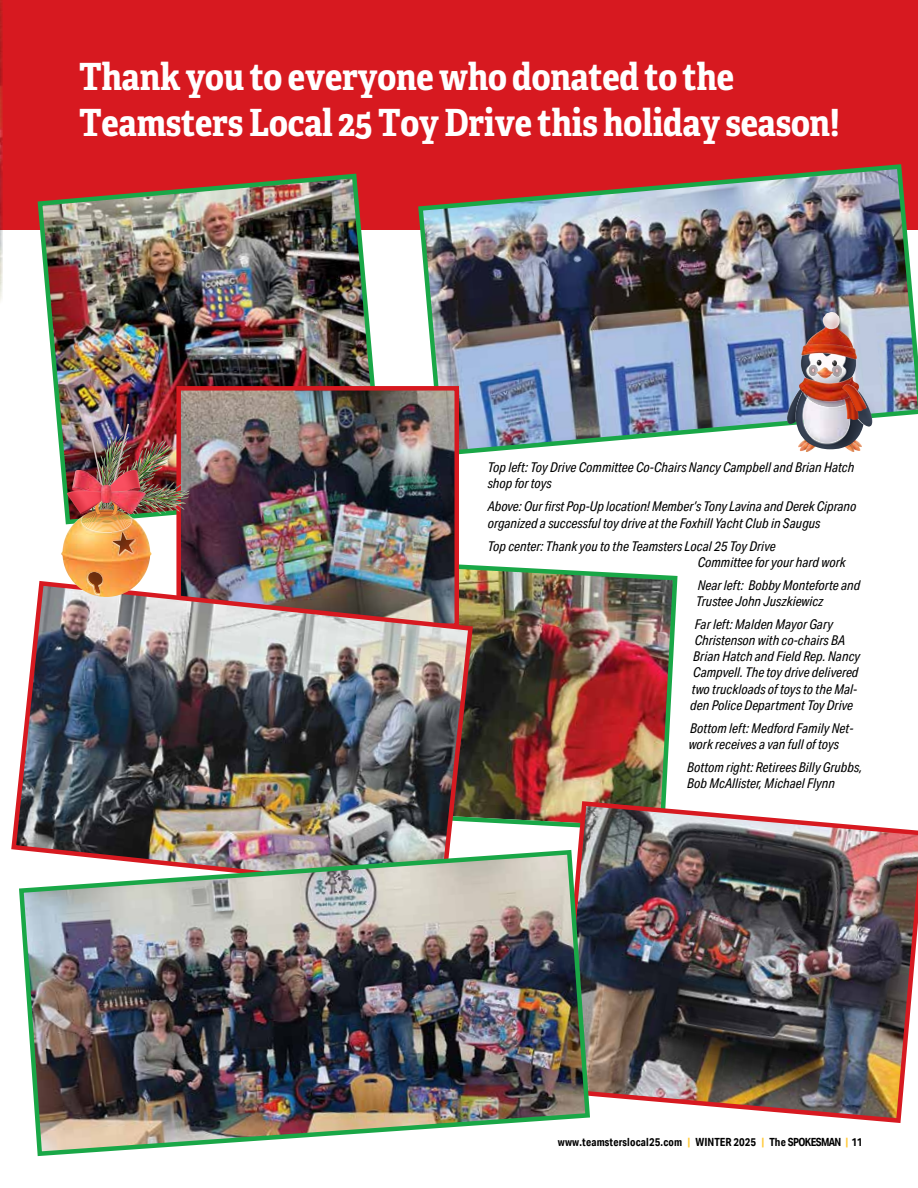
<style>
.page{position:relative;width:918px;height:1188px;background:#fff}
.page>*{position:absolute;margin:0;border:0;box-sizing:border-box;transform-origin:0 0}
.t1{font:700 37.5px/46.5px "Adelle Condensed";letter-spacing:-.005em;color:#fff}
.t2{font:italic 13.5px/16.2px "Aktiv Grotesk Cd";color:#000}
.t3{font:700 11.25px "Aktiv Grotesk Cd";letter-spacing:.015em;color:#000}
.s1{color:#ffca38}
</style>
<div class="page">
<div style="left:0;top:0;width:918px;height:230px;background:#d71920"></div>
<img style="left:0;top:0;width:3px;height:301px">
<img style="left:459px;top:564px;width:219px;height:263px">
<img style="left:37px;top:173px;width:338px;height:344px">
<img style="left:418px;top:164px;width:500px;height:291px">
<svg style="left:798px;top:449px;width:20px;height:3px"></svg>
<svg style="left:842px;top:449px;width:20px;height:3px"></svg>
<img style="left:786px;top:382px;width:10px;height:42px">
<img style="left:796px;top:337px;width:67px;height:112px">
<img style="left:803px;top:360px;width:48px;height:83px">
<img style="left:846px;top:382px;width:26px;height:45px">
<img style="left:807px;top:402px;width:34px;height:5px">
<img style="left:808px;top:405px;width:33px;height:1px">
<img style="left:808px;top:404px;width:33px;height:1px">
<img style="left:808px;top:402px;width:12px;height:1px">
<svg style="left:820px;top:402px;width:21px;height:2px"></svg>
<img style="left:841px;top:402px;width:18px;height:18px">
<img style="left:798px;top:376px;width:61px;height:26px">
<img style="left:842px;top:384px;width:25px;height:27px">
<svg style="left:809px;top:360px;width:33px;height:18px"></svg>
<img style="left:816px;top:367px;width:18px;height:9px">
<img style="left:804px;top:321px;width:49px;height:23px">
<img style="left:823px;top:312px;width:17px;height:17px">
<img style="left:801px;top:344px;width:56px;height:16px">
<img style="left:554px;top:799px;width:364px;height:324px">
<img style="left:181px;top:391px;width:273px;height:187px">
<div style="left:176px;top:386px;width:283px;height:242px;border:4px solid #d71920"></div>
<img style="left:11px;top:578px;width:464px;height:272px">
<img style="left:17px;top:848px;width:575px;height:309px">
<img style="left:183px;top:491px;width:2px;height:19px">
<img style="left:184px;top:493px;width:6px;height:7px">
<img style="left:183px;top:498px;width:3px;height:6px">
<img style="left:61px;top:509px;width:91px;height:88px">
<svg style="left:113px;top:532px;width:23px;height:23px"></svg>
<img style="left:87px;top:572px;width:16px;height:22px">
<svg style="left:88px;top:574px;width:14px;height:20px"></svg>
<img style="left:82px;top:514px;width:49px;height:18px">
<img style="left:83px;top:514px;width:48px;height:17px">
<img style="left:84px;top:514px;width:46px;height:16px">
<img style="left:85px;top:514px;width:44px;height:15px">
<img style="left:86px;top:514px;width:42px;height:13px">
<img style="left:86px;top:514px;width:41px;height:12px">
<img style="left:87px;top:514px;width:40px;height:11px">
<img style="left:88px;top:514px;width:38px;height:10px">
<img style="left:89px;top:514px;width:36px;height:9px">
<img style="left:90px;top:514px;width:34px;height:7px">
<img style="left:91px;top:514px;width:32px;height:6px">
<img style="left:92px;top:514px;width:30px;height:5px">
<img style="left:93px;top:514px;width:29px;height:4px">
<img style="left:94px;top:514px;width:27px;height:3px">
<img style="left:95px;top:514px;width:25px;height:1px">
<img style="left:67px;top:491px;width:5px;height:23px">
<img style="left:72px;top:424px;width:111px;height:90px">
<img style="left:101px;top:485px;width:11px;height:18px">
<h1 class="t1" style="left:79px;top:54px;width:762px">Thank you to everyone who donated to the<br>Teamsters Local 25 Toy Drive this holiday season!</h1>
<p class="t2" style="left:488px;top:459px;width:368px">Top left: Toy Drive Committee Co-Chairs Nancy Campbell and Brian Hatch shop for toys</p>
<p class="t2" style="left:488px;top:498px;width:370px">Above: Our first Pop-Up location! Member’s Tony Lavina and Derek Ciprano organized a successful toy drive at the Foxhill Yacht Club in Saugus</p>
<p class="t2" style="left:698px;top:538px;width:149px;text-indent:-210px">Top center: Thank you to the Teamsters Local 25 Toy Drive<br>Committee for your hard work</p>
<p class="t2" style="left:696px;top:577px;width:166px">Near left: Bobby Monteforte and<br>Trustee John Juszkiewicz</p>
<p class="t2" style="left:695px;top:616px;width:140px">Far left: Malden Mayor Gary</p>
<p class="t2" style="left:695px;top:632px;width:152px">Christenson with co-chairs BA</p>
<p class="t2" style="left:693px;top:648px;width:168px">Brian Hatch and Field Rep. Nancy</p>
<p class="t2" style="left:693px;top:664px;width:167px">Campvell. The toy drive delivered</p>
<p class="t2" style="left:692px;top:681px;width:167px">two truckloads of toys to the Mal-</p>
<p class="t2" style="left:690px;top:697px;width:164px">den Police Department Toy Drive</p>
<p class="t2" style="left:689px;top:720px;width:166px">Bottom left: Medford Family Net&shy;work receives a van full of toys</p>
<p class="t2" style="left:687px;top:759px;width:177px">Bottom right: Retirees Billy Grubbs,<br>Bob McAllister, Michael Flynn</p>
<p class="t3" style="left:558px;top:1135px;width:306px">www.teamsterslocal25.com <span class="s1">|</span> WINTER 2025 <span class="s1">|</span> The SPOKESMAN <span class="s1">|</span> 11</p>
</div>
